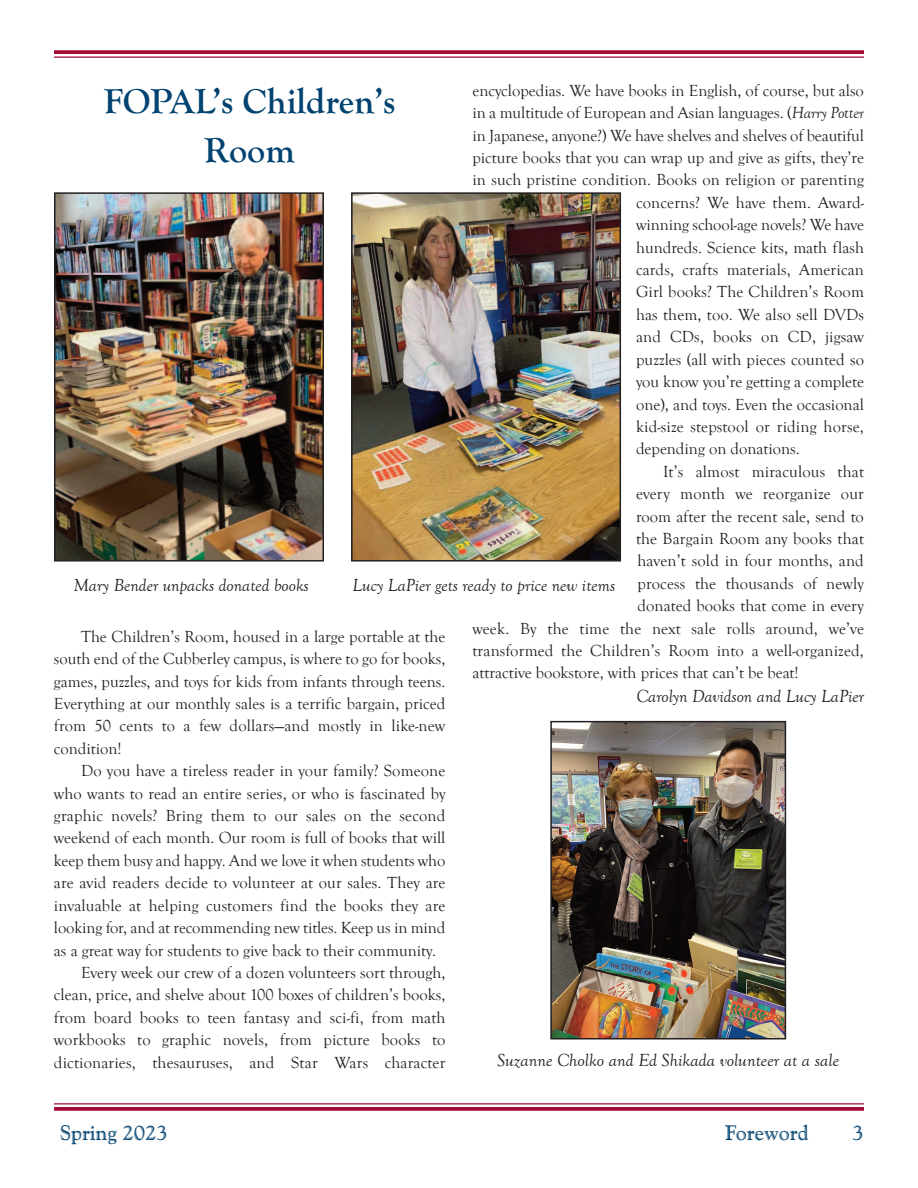
<style>
.page{position:relative;width:918px;height:1188px;background:#fff}
.page>*{position:absolute;margin:0;border:0;box-sizing:border-box;transform-origin:0 0}
.t1{font:700 36px/48.9px "Goudy Old Style T";color:#004270;text-align:center}
.t2{font:21px "Goudy Handtooled BT";color:#004270}
.t3{font:italic 18px "Goudy Old Style T";color:#231f20}
.t4{font:16.5px/22.4px "Goudy Old Style T";letter-spacing:.005em;color:#231f20;text-align:justify}
.s1{font-style:italic}
</style>
<div class="page">
<svg style="left:54px;top:50px;width:810px;height:4px;background:#a81940"></svg>
<hr style="left:54px;top:56px;width:810px;height:2px;background:#a30a34">
<hr style="left:54px;top:1103px;width:810px;height:2px;background:#a30a34">
<svg style="left:54px;top:1107px;width:810px;height:4px;background:#a81940"></svg>
<img style="left:57px;top:195px;width:264px;height:364px">
<div style="left:54px;top:192px;width:270px;height:370px;border:2px solid #231f20"></div>
<img style="left:354px;top:195px;width:264px;height:364px">
<div style="left:351px;top:192px;width:270px;height:370px;border:2px solid #231f20"></div>
<img style="left:553px;top:724px;width:230px;height:312px">
<div style="left:550px;top:721px;width:236px;height:318px;border:2px solid #231f20"></div>
<p class="t4" style="left:472px;top:79px;width:393px">encyclopedias. We have books in English, of course, but also</p>
<p class="t4" style="left:472px;top:102px;width:393px">in a multitude of European and Asian languages. (<span class="s1">Harry Potter</span></p>
<p class="t4" style="left:472px;top:124px;width:393px">in Japanese, anyone?) We have shelves and shelves of beautiful</p>
<p class="t4" style="left:472px;top:146px;width:393px">picture books that you can wrap up and give as gifts, they’re</p>
<p class="t4" style="left:472px;top:169px;width:393px">in such pristine condition. Books on religion or parenting</p>
<p class="t4" style="left:636px;top:191px;width:229px">concerns? We have them. Award-</p>
<p class="t4" style="left:636px;top:214px;width:229px">winning school-age novels? We have</p>
<p class="t4" style="left:636px;top:236px;width:229px">hundreds. Science kits, math flash</p>
<p class="t4" style="left:636px;top:258px;width:229px">cards, crafts materials, American</p>
<p class="t4" style="left:636px;top:281px;width:229px">Girl books? The Children’s Room</p>
<p class="t4" style="left:636px;top:303px;width:229px">has them, too. We also sell DVDs</p>
<p class="t4" style="left:636px;top:326px;width:229px">and CDs, books on CD, jigsaw</p>
<p class="t4" style="left:636px;top:348px;width:229px">puzzles (all with pieces counted so</p>
<p class="t4" style="left:636px;top:370px;width:229px">you know you’re getting a complete</p>
<p class="t4" style="left:636px;top:393px;width:229px">one), and toys. Even the occasional</p>
<p class="t4" style="left:636px;top:415px;width:229px">kid-size stepstool or riding horse,</p>
<p class="t4" style="left:636px;top:438px;width:165px">depending on donations.</p>
<p class="t4" style="left:663px;top:460px;width:202px">It’s almost miraculous that</p>
<p class="t4" style="left:636px;top:483px;width:229px">every month we reorganize our</p>
<p class="t4" style="left:636px;top:505px;width:229px">room after the recent sale, send to</p>
<p class="t4" style="left:636px;top:527px;width:229px">the Bargain Room any books that</p>
<p class="t4" style="left:638px;top:550px;width:228px">haven’t sold in four months, and</p>
<p class="t4" style="left:638px;top:572px;width:228px">process the thousands of newly</p>
<p class="t4" style="left:638px;top:595px;width:228px">donated books that come in every</p>
<p class="t4" style="left:472px;top:617px;width:393px">week. By the time the next sale rolls around, we’ve</p>
<p class="t4" style="left:472px;top:639px;width:393px">transformed the Children’s Room into a well-organized,</p>
<p class="t4" style="left:472px;top:662px;width:328px">attractive bookstore, with prices that can’t be beat!</p>
<p class="t3" style="left:636px;top:686px;width:229px">Carolyn Davidson and Lucy LaPier</p>
<h1 class="t1" style="left:104px;top:77px;width:293px">FOPAL’s Children’s<br>Room</h1>
<p class="t3" style="left:74px;top:575px;width:237px">Mary Bender unpacks donated books</p>
<p class="t3" style="left:353px;top:575px;width:264px">Lucy LaPier gets ready to price new items</p>
<p class="t4" style="left:54px;top:625px;width:393px;text-indent:27px">The Children’s Room, housed in a large portable at the south end of the Cubberley campus, is where to go for books, games, puzzles, and toys for kids from infants through teens.<br>Everything at our monthly sales is a terrific bargain, priced from 50 cents to a few dollars—and mostly in like-new condition!</p>
<p class="t4" style="left:81px;top:760px;width:366px">Do you have a tireless reader in your family? Someone</p>
<p class="t4" style="left:54px;top:782px;width:393px">who wants to read an entire series, or who is fascinated by</p>
<p class="t4" style="left:54px;top:804px;width:393px">graphic novels? Bring them to our sales on the second</p>
<p class="t4" style="left:54px;top:827px;width:393px">weekend of each month. Our room is full of books that will</p>
<p class="t4" style="left:54px;top:849px;width:393px">keep them busy and happy. And we love it when students who</p>
<p class="t4" style="left:54px;top:872px;width:393px">are avid readers decide to volunteer at our sales. They are</p>
<p class="t4" style="left:54px;top:894px;width:393px">invaluable at helping customers find the books they are</p>
<p class="t4" style="left:54px;top:916px;width:393px">looking for, and at recommending new titles. Keep us in mind</p>
<p class="t4" style="left:54px;top:939px;width:384px">as a great way for students to give back to their community.</p>
<p class="t4" style="left:81px;top:961px;width:366px">Every week our crew of a dozen volunteers sort through,</p>
<p class="t4" style="left:54px;top:984px;width:393px">clean, price, and shelve about 100 boxes of children’s books,</p>
<p class="t4" style="left:54px;top:1006px;width:393px">from board books to teen fantasy and sci-fi, from math</p>
<p class="t4" style="left:54px;top:1029px;width:393px">workbooks to graphic novels, from picture books to</p>
<p class="t4" style="left:54px;top:1051px;width:393px">dictionaries, thesauruses, and Star Wars character</p>
<p class="t3" style="left:497px;top:1050px;width:343px">Suzanne Cholko and Ed Shikada volunteer at a sale</p>
<p class="t2" style="left:60px;top:1124px;width:110px">Spring 2023</p>
<p class="t2" style="left:725px;top:1124px;width:85px">Foreword</p>
<p class="t2" style="left:853px;top:1124px;width:13px">3</p>
</div>
